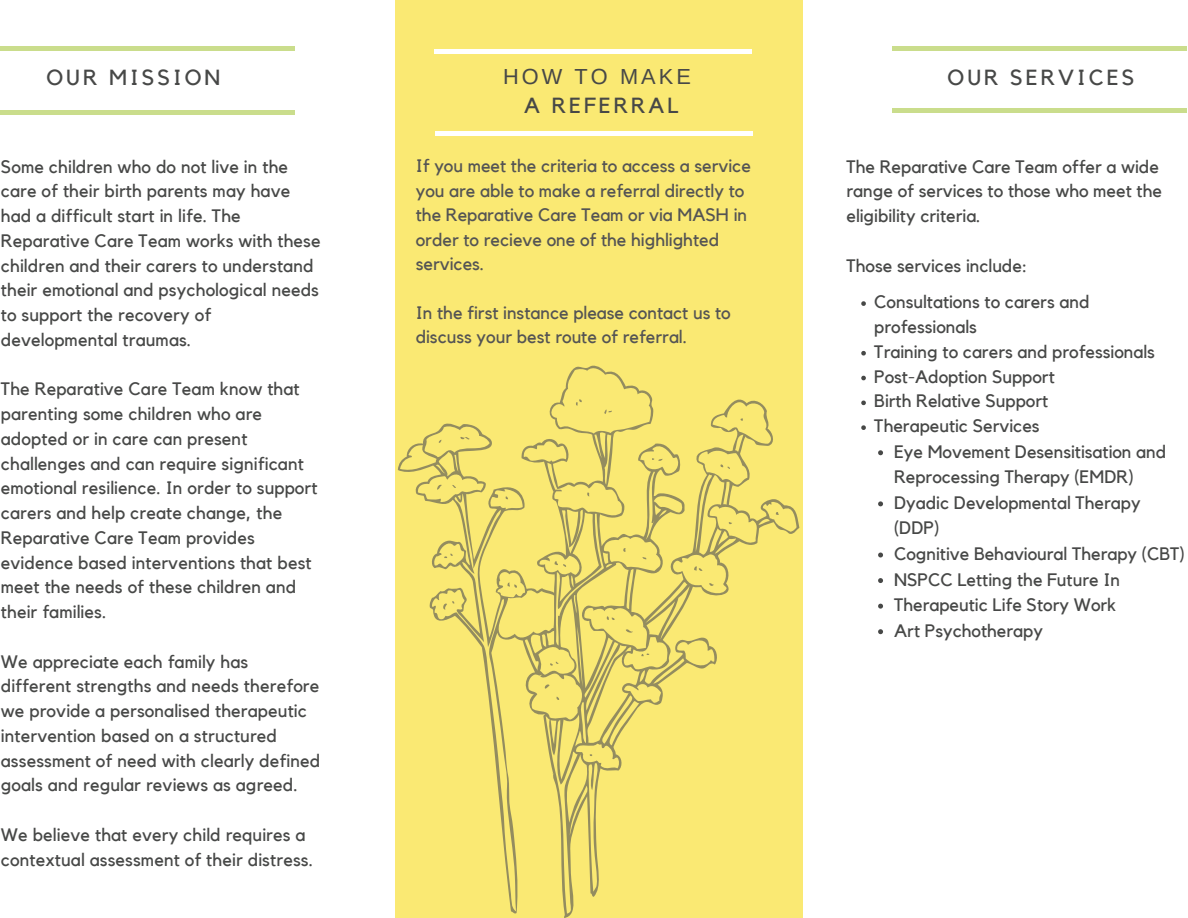
<style>
.page{position:relative;width:1188px;height:918px;background:#fff}
.page>*{position:absolute;margin:0;border:0;box-sizing:border-box;transform-origin:0 0}
.t1{font:21.75px "Kollektif";letter-spacing:.14em;color:#474847}
.t2{font:21.75px "Arimo";letter-spacing:.14em;color:#474847}
.t3{font:18px/24.8px "Kollektif";letter-spacing:.005em;color:#474847}
.t4{font:18px/24.5px "Kollektif";color:#545454}
</style>
<div class="page">
<div style="left:395px;top:0;width:407px;height:918px;background:#fae973"></div>
<hr style="left:435px;top:132px;width:318px;height:3px;background:#fff">
<hr style="left:435px;top:50px;width:317px;height:3px;background:#fff">
<hr style="left:0;top:111px;width:295px;height:4px;background:#cadd8c">
<svg style="left:878px;top:450px;width:5px;height:5px"></svg>
<svg style="left:878px;top:501px;width:5px;height:5px"></svg>
<svg style="left:878px;top:553px;width:5px;height:4px"></svg>
<svg style="left:878px;top:578px;width:5px;height:5px"></svg>
<svg style="left:878px;top:604px;width:5px;height:5px"></svg>
<svg style="left:878px;top:629px;width:5px;height:5px"></svg>
<svg style="left:861px;top:301px;width:5px;height:5px"></svg>
<svg style="left:861px;top:351px;width:5px;height:5px"></svg>
<svg style="left:861px;top:376px;width:5px;height:4px"></svg>
<svg style="left:861px;top:401px;width:5px;height:4px"></svg>
<svg style="left:861px;top:425px;width:5px;height:5px"></svg>
<svg style="left:398px;top:366px;width:401px;height:552px"></svg>
<hr style="left:0;top:46px;width:295px;height:4px;background:#cadd8c">
<hr style="left:892px;top:46px;width:295px;height:4px;background:#cadd8c">
<hr style="left:892px;top:109px;width:295px;height:4px;background:#cadd8c">
<p class="t2" style="left:503px;top:64px;width:189px">HOW TO MAKE</p>
<p class="t1" style="left:524px;top:95px;width:156px">A REFERRAL</p>
<p class="t1" style="left:47px;top:67px;width:175px">OUR MISSION</p>
<p class="t1" style="left:948px;top:67px;width:188px">OUR SERVICES</p>
<p class="t3" style="left:1px;top:155px;width:321px">Some children who do not live in the care of their birth parents may have had a difficult start in life. The Reparative Care Team works with these children and their carers to understand their emotional and psychological needs to support the recovery of developmental traumas.</p>
<p class="t3" style="left:1px;top:378px;width:318px">The Reparative Care Team know that parenting some children who are adopted or in care can present challenges and can require significant emotional resilience. In order to support carers and help create change, the Reparative Care Team provides evidence based interventions that best meet the needs of these children and their families.</p>
<p class="t3" style="left:1px;top:650px;width:321px">We appreciate each family has different strengths and needs therefore we provide a personalised therapeutic intervention based on a structured assessment of need with clearly defined goals and regular reviews as agreed.</p>
<p class="t3" style="left:1px;top:823px;width:314px">We believe that every child requires a contextual assessment of their distress.</p>
<p class="t4" style="left:416px;top:155px;width:337px">If you meet the criteria to access a service you are able to make a referral directly to the Reparative Care Team or via MASH in order to recieve one of the highlighted services.</p>
<p class="t4" style="left:416px;top:301px;width:316px">In the first instance please contact us to discuss your best route of referral.</p>
<p class="t3" style="left:846px;top:155px;width:317px">The Reparative Care Team offer a wide range of services to those who meet the eligibility criteria.</p>
<p class="t3" style="left:846px;top:254px;width:182px">Those services include:</p>
<p class="t3" style="left:874px;top:290px;width:282px">Consultations to carers and professionals<br>Training to carers and professionals<br>Post-Adoption Support<br>Birth Relative Support<br>Therapeutic Services</p>
<p class="t3" style="left:894px;top:439px;width:292px;line-height:25.5px">Eye Movement Desensitisation and<br>Reprocessing Therapy (EMDR)<br>Dyadic Developmental Therapy (DDP)<br>Cognitive Behavioural Therapy (CBT)<br>NSPCC Letting the Future In<br>Therapeutic Life Story Work<br>Art Psychotherapy</p>
</div>
